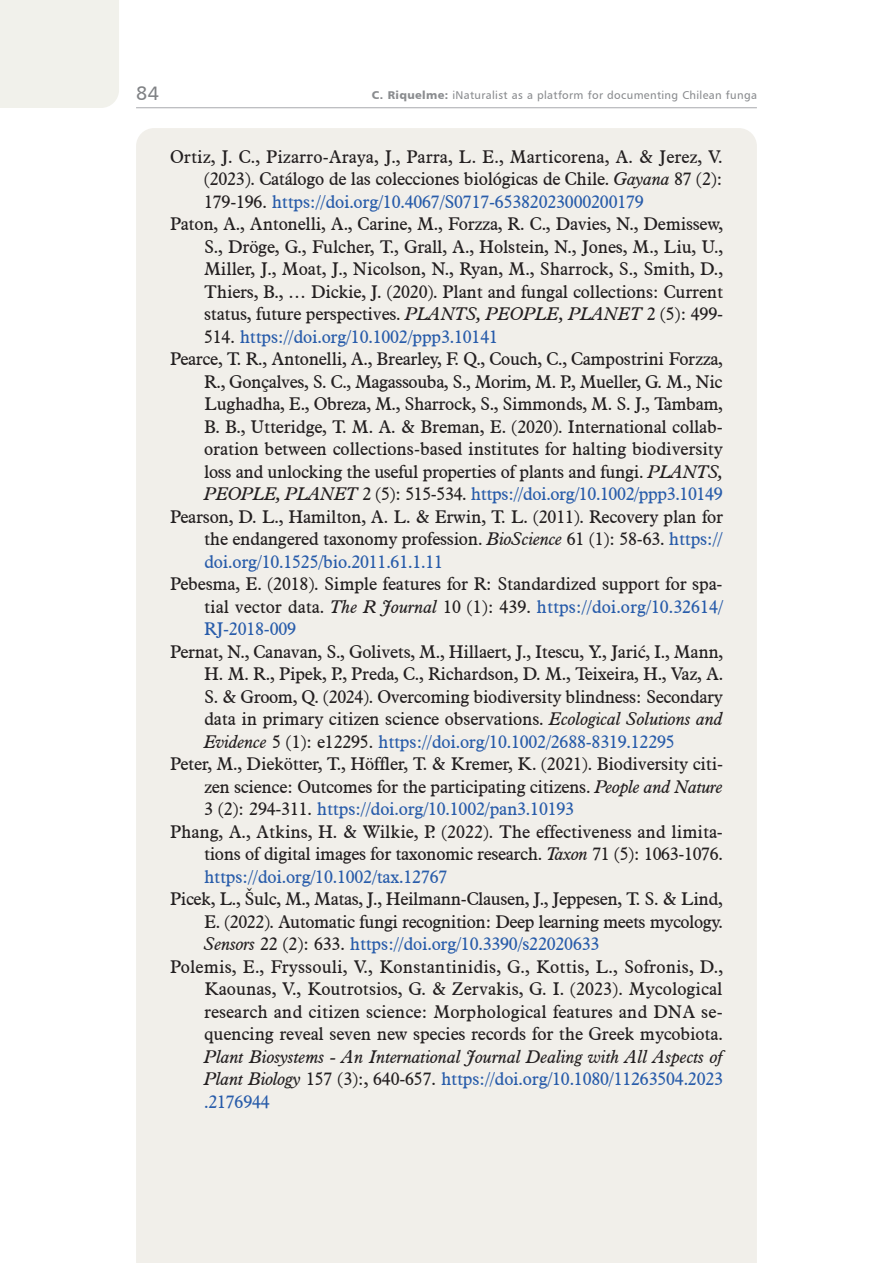
<style>
.page{position:relative;width:893px;height:1263px;background:#fff}
.page>*{position:absolute;margin:0;border:0;box-sizing:border-box;transform-origin:0 0}
.t1{font:19.5px "Humanist 777 BT Roman B";color:#808285}
.t2{font:18px/22.5px "Aldine 721 BT";letter-spacing:-.015em;color:#231f20;text-align:justify}
.t3{font:18px "Aldine 721 BT";letter-spacing:-.01em;color:#285caa}
.t4{font:italic 18px/22.5px "Aldine 721 BT";letter-spacing:-.005em;color:#231f20;text-align:justify}
.t5{font:18px "Aldine 721 BT";letter-spacing:.005em;color:#231f20}
.t6{font:11.25px "Humanist 777 BT Roman B";letter-spacing:.03em;color:#8a8c8f}
.s1{font-family:"Humanist 777 BT Black B"}
.s2{font-style:italic}
.s3{color:#231f20}
.s4{font-style:italic;color:#231f20}
.s5{color:#285caa}
.s6{font-style:normal}
.s7{font-style:normal;color:#285caa}
</style>
<div class="page">
<hr style="left:136px;top:107px;width:621px;height:1px;background:#a8a9ad">
<div style="left:0;top:0;width:119px;height:108px;background:#f1f1eb"></div>
<div style="left:136px;top:128px;width:621px;height:1135px;background:#f1efea"></div>
<p class="t1" style="left:136px;top:81px;width:24px">84</p>
<p class="t6" style="left:372px;top:88px;width:387px"><span class="s1">C. Riquelme:</span> iNaturalist as a platform for documenting Chilean funga</p>
<p class="t5" style="left:170px;top:145px;width:554px">Ortiz, J. C., Pizarro-Araya, J., Parra, L. E., Marticorena, A. &amp; Jerez, V.</p>
<p class="t2" style="left:204px;top:167px;width:520px">(2023). Catálogo de las colecciones biológicas de Chile. <span class="s2">Gayana</span> 87 (2):</p>
<p class="t3" style="left:204px;top:190px;width:441px"><span class="s3">179-196.</span> https://doi.org/10.4067/S0717-65382023000200179</p>
<p class="t2" style="left:170px;top:212px;width:554px">Paton, A., Antonelli, A., Carine, M., Forzza, R. C., Davies, N., Demissew,</p>
<p class="t2" style="left:204px;top:235px;width:520px">S., Dröge, G., Fulcher, T., Grall, A., Holstein, N., Jones, M., Liu, U.,</p>
<p class="t2" style="left:204px;top:257px;width:520px">Miller, J., Moat, J., Nicolson, N., Ryan, M., Sharrock, S., Smith, D.,</p>
<p class="t2" style="left:204px;top:280px;width:520px">Thiers, B., … Dickie, J. (2020). Plant and fungal collections: Current</p>
<p class="t2" style="left:204px;top:302px;width:520px">status, future perspectives. <span class="s2">PLANTS, PEOPLE, PLANET</span> 2 (5): 499-</p>
<p class="t3" style="left:204px;top:325px;width:295px"><span class="s3">514.</span> https://doi.org/10.1002/ppp3.10141</p>
<p class="t2" style="left:170px;top:347px;width:554px">Pearce, T. R., Antonelli, A., Brearley, F. Q., Couch, C., Campostrini Forzza,</p>
<p class="t2" style="left:204px;top:370px;width:520px">R., Gonçalves, S. C., Magassouba, S., Morim, M. P., Mueller, G. M., Nic</p>
<p class="t2" style="left:204px;top:392px;width:520px">Lughadha, E., Obreza, M., Sharrock, S., Simmonds, M. S. J., Tambam,</p>
<p class="t2" style="left:204px;top:415px;width:520px">B. B., Utteridge, T. M. A. &amp; Breman, E. (2020). International collab-</p>
<p class="t2" style="left:204px;top:437px;width:520px">oration between collections-based institutes for halting biodiversity</p>
<p class="t2" style="left:204px;top:460px;width:520px">loss and unlocking the useful properties of plants and fungi. <span class="s2">PLANTS,</span></p>
<p class="t3" style="left:204px;top:483px;width:520px"><span class="s4">PEOPLE, PLANET</span> <span class="s3">2 (5): 515-534.</span> https://doi.org/10.1002/ppp3.10149</p>
<p class="t2" style="left:170px;top:505px;width:555px">Pearson, D. L., Hamilton, A. L. &amp; Erwin, T. L. (2011). Recovery plan for</p>
<p class="t2" style="left:204px;top:527px;width:520px">the endangered taxonomy profession. <span class="s2">BioScience</span> 61 (1): 58-63. <span class="s5">https://</span></p>
<p class="t3" style="left:204px;top:550px;width:240px">doi.org/10.1525/bio.2011.61.1.11</p>
<p class="t2" style="left:204px;top:572px;width:520px;text-indent:-34px">Pebesma, E. (2018). Simple features for R: Standardized support for spa&shy;tial vector data. <span class="s2">The R Journal</span> 10 (1): 439. <span class="s5">https://doi.org/10.32614/ RJ-2018-009</span></p>
<p class="t2" style="left:170px;top:640px;width:554px">Pernat, N., Canavan, S., Golivets, M., Hillaert, J., Itescu, Y., Jarić, I., Mann,</p>
<p class="t2" style="left:204px;top:662px;width:521px">H. M. R., Pipek, P., Preda, C., Richardson, D. M., Teixeira, H., Vaz, A.</p>
<p class="t2" style="left:204px;top:685px;width:520px">S. &amp; Groom, Q. (2024). Overcoming biodiversity blindness: Secondary</p>
<p class="t2" style="left:204px;top:707px;width:520px">data in primary citizen science observations. <span class="s2">Ecological Solutions and</span></p>
<p class="t3" style="left:204px;top:730px;width:472px"><span class="s4">Evidence</span> <span class="s3">5 (1): e12295.</span> https://doi.org/10.1002/2688-8319.12295</p>
<p class="t2" style="left:170px;top:752px;width:554px">Peter, M., Diekötter, T., Höffler, T. &amp; Kremer, K. (2021). Biodiversity citi-</p>
<p class="t2" style="left:204px;top:775px;width:520px">zen science: Outcomes for the participating citizens. <span class="s2">People and Nature</span></p>
<p class="t3" style="left:204px;top:798px;width:372px"><span class="s3">3 (2): 294-311.</span> https://doi.org/10.1002/pan3.10193</p>
<p class="t2" style="left:170px;top:820px;width:554px">Phang, A., Atkins, H. &amp; Wilkie, P. (2022). The effectiveness and limita-</p>
<p class="t2" style="left:204px;top:842px;width:520px">tions of digital images for taxonomic research. <span class="s2">Taxon</span> 71 (5): 1063-1076.</p>
<p class="t3" style="left:204px;top:865px;width:245px">https://doi.org/10.1002/tax.12767</p>
<p class="t2" style="left:170px;top:887px;width:554px">Picek, L., Šulc, M., Matas, J., Heilmann-Clausen, J., Jeppesen, T. S. &amp; Lind,</p>
<p class="t2" style="left:204px;top:910px;width:520px">E. (2022). Automatic fungi recognition: Deep learning meets mycology.</p>
<p class="t3" style="left:204px;top:933px;width:397px"><span class="s4">Sensors</span> <span class="s3">22 (2): 633.</span> https://doi.org/10.3390/s22020633</p>
<p class="t5" style="left:170px;top:955px;width:554px">Polemis, E., Fryssouli, V., Konstantinidis, G., Kottis, L., Sofronis, D.,</p>
<p class="t2" style="left:204px;top:977px;width:520px">Kaounas, V., Koutrotsios, G. &amp; Zervakis, G. I. (2023). Mycological</p>
<p class="t2" style="left:204px;top:1000px;width:520px">research and citizen science: Morphological features and DNA se-</p>
<p class="t2" style="left:204px;top:1022px;width:520px">quencing reveal seven new species records for the Greek mycobiota.</p>
<p class="t4" style="left:204px;top:1045px;width:521px">Plant Biosystems - An International Journal Dealing with All Aspects of Plant Biology <span class="s6">157 (3):, 640-657.</span> <span class="s7">https://doi.org/10.1080/11263504.2023 .2176944</span></p>
</div>
